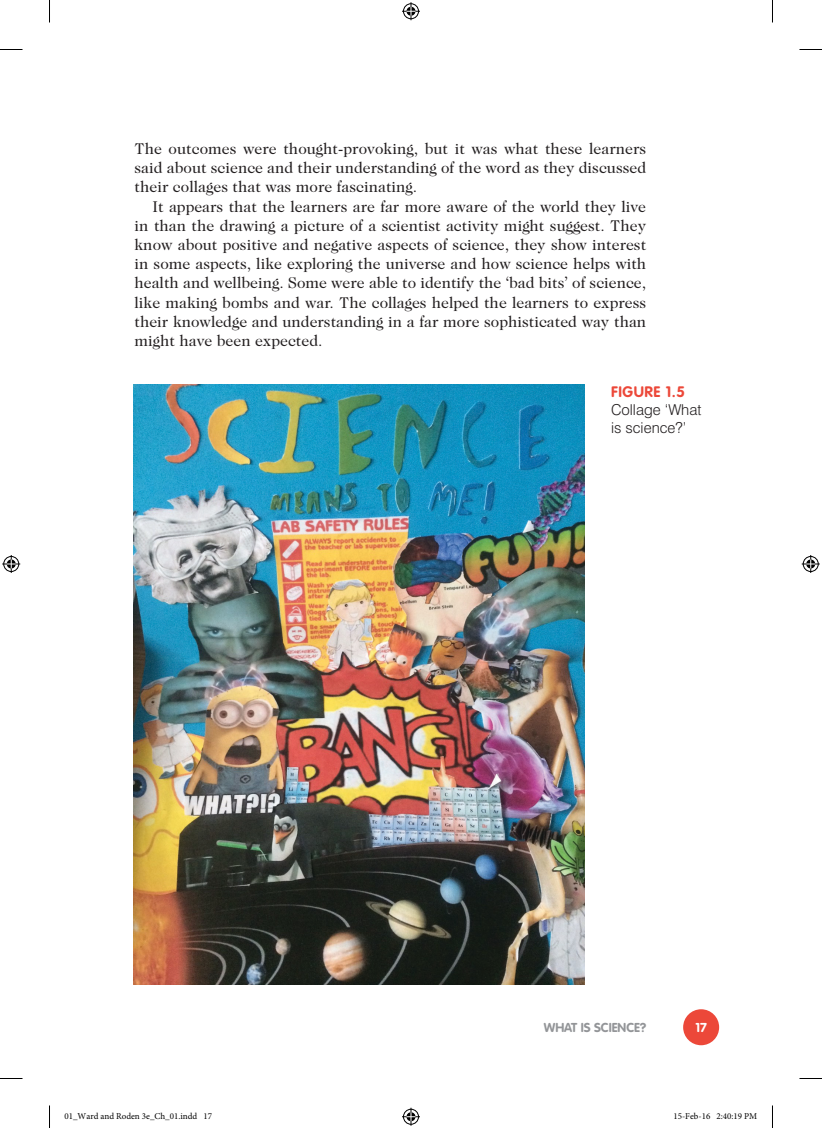
<style>
.page{position:relative;width:822px;height:1128px;background:#fff}
.page>*{position:absolute;margin:0;border:0;box-sizing:border-box;transform-origin:0 0}
.TEXT_IND{font:15.75px/19.2px "Caslon 224 Std";color:#231f20;text-align:justify}
.FC{font:300 15px/18px "Swiss 721 BT";color:#231f20}
.t1{font:700 12.75px "VAG Rounded Std";color:#939598}
.t2{font:700 12.75px "VAG Rounded Std";color:#fff}
.t3{font:9px "Minion Pro";color:#000}
.s1{font-family:"VAG Rounded Std";font-weight:700;color:#ec4839}
</style>
<div class="page">
<div style="left:683px;top:1009px;width:36px;height:36px;background:#ec4839;border-radius:50%"></div>
<img style="left:134px;top:385px;width:450px;height:600px">
<svg style="left:0;top:49px;width:22px;height:1px"></svg>
<svg style="left:799px;top:49px;width:23px;height:1px"></svg>
<svg style="left:0;top:1078px;width:22px;height:1px"></svg>
<svg style="left:799px;top:1078px;width:23px;height:1px"></svg>
<svg style="left:49px;top:0;width:1px;height:22px"></svg>
<svg style="left:49px;top:1105px;width:1px;height:23px"></svg>
<svg style="left:772px;top:0;width:1px;height:22px"></svg>
<svg style="left:772px;top:1105px;width:1px;height:23px"></svg>
<svg style="left:402px;top:2px;width:18px;height:18px"></svg>
<svg style="left:402px;top:1108px;width:18px;height:18px"></svg>
<svg style="left:2px;top:555px;width:18px;height:18px"></svg>
<svg style="left:802px;top:555px;width:18px;height:18px"></svg>
<p class="TEXT_IND" style="left:135px;top:139px;width:513px">The outcomes were thought-provoking, but it was what these learners said about science and their understanding of the word as they discussed their collages that was more fascinating.</p>
<p class="TEXT_IND" style="left:135px;top:197px;width:513px;text-indent:18px">It appears that the learners are far more aware of the world they live in than the drawing a picture of a scientist activity might suggest. They know about positive and negative aspects of science, they show interest in some aspects, like exploring the universe and how science helps with health and wellbeing. Some were able to identify the ‘bad bits’ of science, like making bombs and war. The collages helped the learners to express their knowledge and understanding in a far more sophisticated way than might have been expected.</p>
<p class="FC" style="left:611px;top:382px;width:92px"><span class="s1">FIGURE 1.5<br></span>Collage ‘What is science?’</p>
<p class="t1" style="left:544px;top:1020px;width:20px">WHAT</p>
<p class="t1" style="left:581px;top:1020px;width:28px">IS SCIENCE</p>
<p class="t1" style="left:640px;top:1020px;width:8px">?</p>
<p class="t2" style="left:695px;top:1020px;width:13px">17</p>
<p class="t3" style="left:64px;top:1110px;width:149px">01_Ward and Roden 3e_Ch_01.indd 17</p>
<p class="t3" style="left:673px;top:1110px;width:85px">15-Feb-16 2:40:19 PM</p>
</div>
